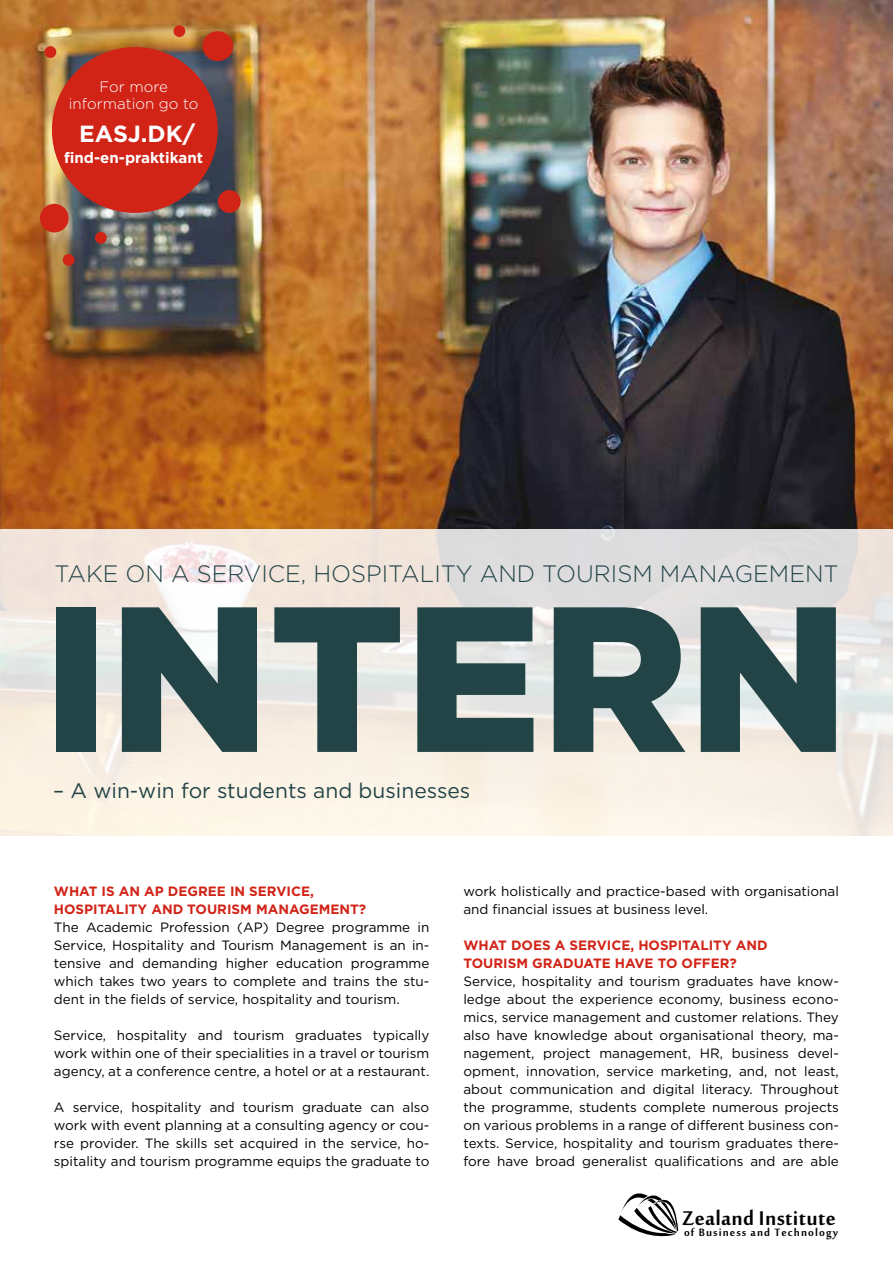
<style>
.page{position:relative;width:893px;height:1263px;background:#fff}
.page>*{position:absolute;margin:0;border:0;box-sizing:border-box;transform-origin:0 0}
.t1{font:900 206.55px "Gotham";color:#234447}
.t2{font:30.45px "Mool Boran";letter-spacing:.01em;color:#000}
.t3{font:300 23.7px "Gotham";color:#234447}
.t4{font:700 23.4px "Gotham";color:#fff}
.t5{font:21px "Gotham";color:#234447}
.t6{font:16.35px "Mool Boran";letter-spacing:.065em;color:#000}
.t7{font:300 15.15px/16.5px "Gotham";color:#fff;text-align:center}
.t8{font:700 15.15px "Gotham";color:#fff}
.t9{font:13.5px/18px "Gotham";color:#000;text-align:justify}
.t10{font:700 13.5px/18px "Gotham";color:#d12417}
</style>
<div class="page">
<img style="left:0;top:0;width:893px;height:529px">
<svg style="left:0;top:529px;width:893px;height:307px;background:#efeae4"></svg>
<div style="left:218px;top:190px;width:23px;height:23px;background:#d12417;border-radius:50%"></div>
<div style="left:40px;top:204px;width:29px;height:28px;background:#d12417;border-radius:50%"></div>
<div style="left:45px;top:46px;width:11px;height:12px;background:#d12417;border-radius:50%"></div>
<div style="left:63px;top:254px;width:12px;height:12px;background:#d12417;border-radius:50%"></div>
<div style="left:95px;top:232px;width:12px;height:12px;background:#d12417;border-radius:50%"></div>
<div style="left:174px;top:25px;width:11px;height:12px;background:#d12417;border-radius:50%"></div>
<div style="left:202px;top:31px;width:31px;height:30px;background:#d12417;border-radius:50%"></div>
<div style="left:52px;top:47px;width:166px;height:166px;background:#d12417;border-radius:50%"></div>
<svg style="left:618px;top:1193px;width:60px;height:44px"></svg>
<p class="t7" style="left:69px;top:78px;width:131px">For more information go to</p>
<h3 class="t4" style="left:79px;top:118px;width:117px">EASJ.DK/</h3>
<p class="t8" style="left:64px;top:147px;width:140px">find-en-praktikant</p>
<h3 class="t3" style="left:54px;top:559px;width:786px">TAKE ON A SERVICE, HOSPITALITY AND TOURISM MANAGEMENT</h3>
<h1 class="t1" style="left:42px;top:559px;width:808px">INTERN</h1>
<h3 class="t5" style="left:53px;top:778px;width:419px">– A win-win for students and businesses</h3>
<p class="t10" style="left:54px;top:882px;width:314px">WHAT IS AN AP DEGREE IN SERVICE,<br>HOSPITALITY AND TOURISM MANAGEMENT?</p>
<p class="t9" style="left:54px;top:918px;width:377px">The Academic Profession (AP) Degree programme in Service, Hospitality and Tourism Management is an in&shy;tensive and demanding higher education programme which takes two years to complete and trains the stu&shy;dent in the fields of service, hospitality and tourism.</p>
<p class="t9" style="left:54px;top:1026px;width:377px">Service, hospitality and tourism graduates typically work within one of their specialities in a travel or tourism agency, at a conference centre, a hotel or at a restaurant.</p>
<p class="t9" style="left:54px;top:1098px;width:377px">A service, hospitality and tourism graduate can also work with event planning at a consulting agency or cou&shy;rse provider. The skills set acquired in the service, ho&shy;spitality and tourism programme equips the graduate to</p>
<p class="t9" style="left:463px;top:882px;width:377px">work holistically and practice-based with organisational and financial issues at business level.</p>
<p class="t10" style="left:463px;top:936px;width:306px">WHAT DOES A SERVICE, HOSPITALITY AND<br>TOURISM GRADUATE HAVE TO OFFER?</p>
<p class="t9" style="left:463px;top:972px;width:377px">Service, hospitality and tourism graduates have know&shy;ledge about the experience economy, business econo&shy;mics, service management and customer relations. They also have knowledge about organisational theory, ma&shy;nagement, project management, HR, business devel&shy;opment, innovation, service marketing, and, not least, about communication and digital literacy. Throughout the programme, students complete numerous projects on various problems in a range of different business con&shy;texts. Service, hospitality and tourism graduates there&shy;fore have broad generalist qualifications and are able</p>
<h2 class="t2" style="left:682px;top:1196px;width:155px">Zealand Institute</h2>
<p class="t6" style="left:684px;top:1220px;width:155px">of Business and Technology</p>
</div>
